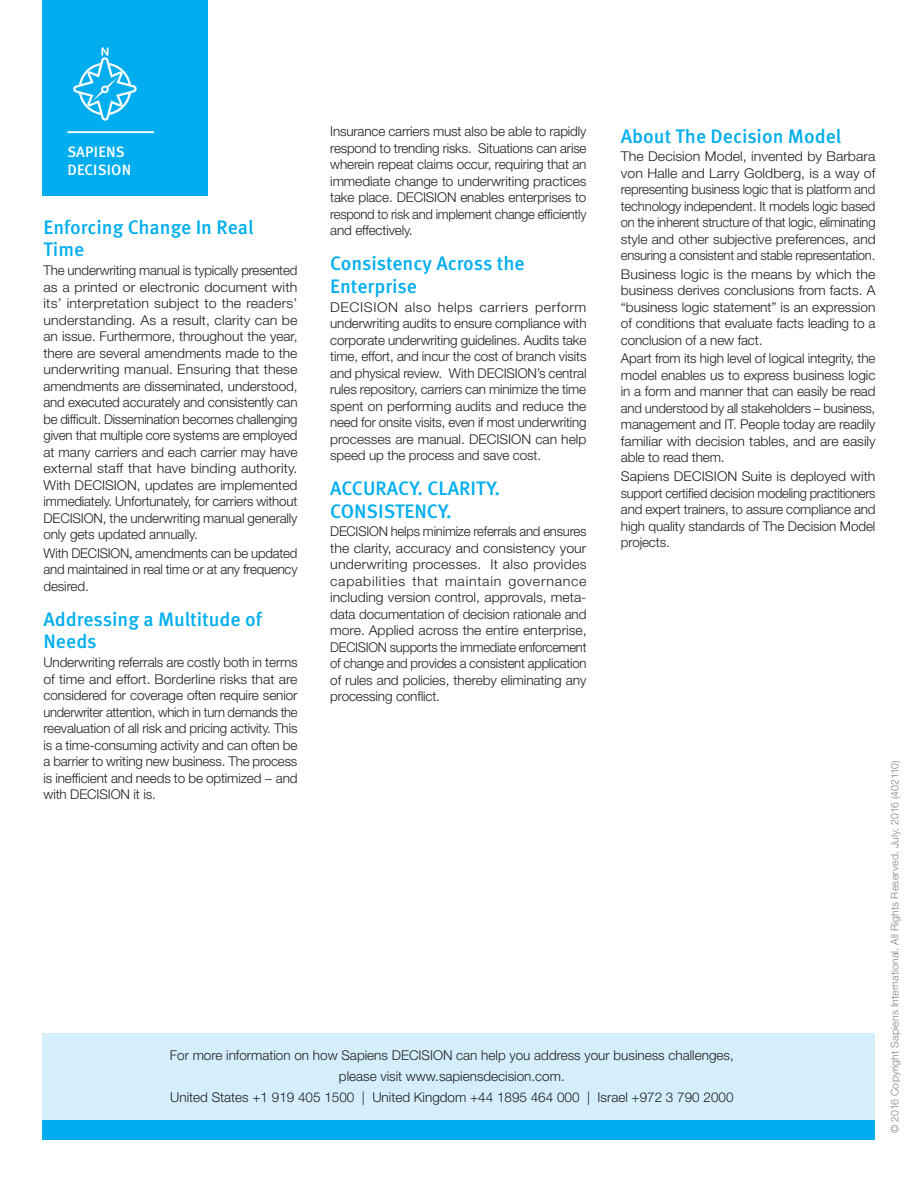
<style>
.page{position:relative;width:918px;height:1188px;background:#fff}
.page>*{position:absolute;margin:0;border:0;box-sizing:border-box;transform-origin:0 0}
.t1{font:500 19.5px/22.5px "Meta Pro";color:#00aeef}
.t2{font:500 15px/18px "Meta Pro";letter-spacing:.01em;color:#fff}
.t3{font:300 13.5px/16.5px "Helvetica Neue LT Std";letter-spacing:-.01em;color:#231f20;text-align:justify}
.t4{font:300 13.5px/16.5px "Helvetica Neue LT Std";letter-spacing:-.01em;color:#231f20;text-align:justify;scale:1.05 1}
.t5{font:300 13.5px/16.5px "Helvetica Neue LT Std";letter-spacing:-.01em;color:#231f20;text-align:justify;scale:1.04 1}
.t6{font:300 10.5px "Helvetica Neue LT Std";letter-spacing:.02em;color:#808285}
.s1{font-family:"Adobe Hebrew";font-weight:400}
</style>
<div class="page">
<div style="left:43px;top:1033px;width:832px;height:100px;background:#d4effb"></div>
<div style="left:43px;top:1120px;width:832px;height:19px;background:#00aeef"></div>
<div style="left:43px;top:0;width:165px;height:195px;background:#00aeef"></div>
<hr style="left:68px;top:131px;width:86px;height:2px;background:#fff">
<svg style="left:73px;top:47px;width:64px;height:74px"></svg>
<p class="t2" style="left:68px;top:142px;width:65px">SAPIENS<br>DECISION</p>
<h1 class="t1" style="left:43px;top:215px;width:212px">Enforcing Change In Real<br>Time</h1>
<p class="t3" style="left:43px;top:262px;width:256px">The underwriting manual is typically presented as a printed or electronic document with its’ interpretation subject to the readers’ understanding. As a result, clarity can be an issue. Furthermore, throughout the year, there are several amendments made to the underwriting manual. Ensuring that these amendments are disseminated, understood, and executed accurately and consistently can be difficult. Dissemination becomes challenging given that multiple core systems are employed at many carriers and each carrier may have external staff that have binding authority.<br>With DECISION, updates are implemented immediately. Unfortunately, for carriers without DECISION, the underwriting manual generally only gets updated annually.</p>
<p class="t3" style="left:43px;top:544px;width:256px">With DECISION<span class="s1">,</span> amendments can be updated and maintained in real time or at any frequency desired.</p>
<h1 class="t1" style="left:43px;top:607px;width:220px">Addressing a Multitude of<br>Needs</h1>
<p class="t3" style="left:43px;top:654px;width:256px">Underwriting referrals are costly both in terms of time and effort. Borderline risks that are considered for coverage often require senior underwriter attention, which in turn demands the reevaluation of all risk and pricing activity. This is a time-consuming activity and can often be a barrier to writing new business. The process is inefficient and needs to be optimized − and with DECISION it is.</p>
<p class="t3" style="left:330px;top:123px;width:258px">Insurance carriers must also be able to rapidly respond to trending risks. Situations can arise wherein repeat claims occur, requiring that an immediate change to underwriting practices take place. DECISION enables enterprises to respond to risk and implement change efficiently and effectively.</p>
<h1 class="t1" style="left:330px;top:251px;width:196px">Consistency Across the<br>Enterprise</h1>
<p class="t4" style="left:330px;top:298px;width:246px">DECISION also helps carriers perform underwriting audits to ensure compliance with corporate underwriting guidelines. Audits take time, effort, and incur the cost of branch visits and physical review. With DECISION’s central rules repository, carriers can minimize the time spent on performing audits and reduce the need for onsite visits, even if most underwriting processes are manual. DECISION can help speed up the process and save cost.</p>
<h1 class="t1" style="left:330px;top:476px;width:171px">ACCURACY. CLARITY.<br>CONSISTENCY.</h1>
<p class="t3" style="left:330px;top:523px;width:258px">DECISION helps minimize referrals and ensures the clarity, accuracy and consistency your underwriting processes. It also provides capabilities that maintain governance including version control, approvals, meta&shy;data documentation of decision rationale and more. Applied across the entire enterprise, DECISION supports the immediate enforcement of change and provides a consistent application of rules and policies, thereby eliminating any processing conflict.</p>
<h1 class="t1" style="left:621px;top:123px;width:222px">About The Decision Model</h1>
<p class="t4" style="left:621px;top:148px;width:244px">The Decision Model, invented by Barbara von Halle and Larry Goldberg, is a way of representing business logic that is platform and technology independent. It models logic based on the inherent structure of that logic, eliminating style and other subjective preferences, and ensuring a consistent and stable representation.</p>
<p class="t4" style="left:621px;top:265px;width:244px">Business logic is the means by which the business derives conclusions from facts. A “business logic statement” is an expression of conditions that evaluate facts leading to a conclusion of a new fact.</p>
<p class="t3" style="left:621px;top:350px;width:256px">Apart from its high level of logical integrity, the model enables us to express business logic in a form and manner that can easily be read and understood by all stakeholders – business, management and IT. People today are readily familiar with decision tables, and are easily able to read them.</p>
<p class="t5" style="left:621px;top:468px;width:246px">Sapiens DECISION Suite is deployed with support certified decision modeling practitioners and expert trainers, to assure compliance and high quality standards of The Decision Model projects.</p>
<p class="t3" style="left:170px;top:1045px;width:565px;line-height:21px;text-align:center">For more information on how Sapiens DECISION can help you address your business challenges, please visit www.sapiensdecision.com.<br>United States +1 919 405 1500 | United Kingdom +44 1895 464 000 | Israel +972 3 790 2000</p>
<p class="t6" style="left:888px;top:1133px;width:374px;rotate:-90deg">© 2016 Copyright Sapiens International. All Rights Reserved. July. 2016 (402110)</p>
</div>
